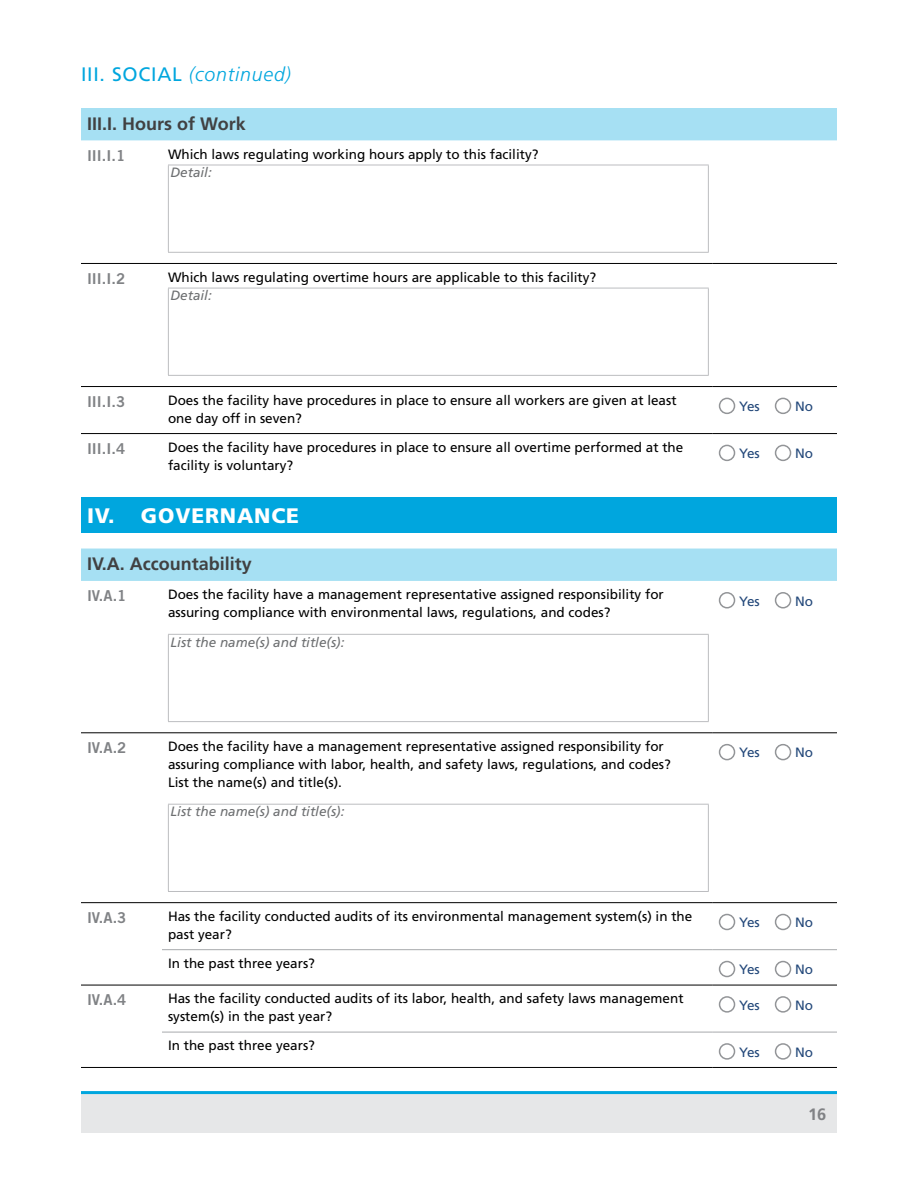
<style>
.page{position:relative;width:918px;height:1188px;background:#fff}
.page>*{position:absolute;margin:0;border:0;box-sizing:border-box;transform-origin:0 0}
.t1{font:900 21px "Frutiger";letter-spacing:.04em;color:#fff}
.t2{font:italic 300 19.5px "Frutiger";letter-spacing:.04em;color:#00a6de}
.t3{font:19.5px "Frutiger";color:#00a6de}
.t4{font:700 18px "Frutiger";color:#414142}
.t5{font:700 16.5px "Frutiger";color:#808285}
.t6{font:15px "Trade Gothic LT Std Bd 2";color:#808285}
.t7{font:13.5px/18px "Frutiger";color:#000}
.t8{font:italic 13.5px "Frutiger";color:#6d6f71}
.t9{font:13.5px "Frutiger";color:#23487a}
</style>
<div class="page">
<div style="left:81px;top:1092px;width:756px;height:41px;background:#e6e7e8"></div>
<hr style="left:81px;top:1091px;width:756px;height:3px;background:#00a6de">
<svg style="left:81px;top:108px;width:756px;height:473px"></svg>
<div style="left:81px;top:497px;width:756px;height:35px;background:#00a6de"></div>
<hr style="left:81px;top:263px;width:81px;height:1px;background:#000">
<hr style="left:162px;top:263px;width:551px;height:1px;background:#000">
<hr style="left:713px;top:263px;width:124px;height:1px;background:#000">
<hr style="left:81px;top:386px;width:81px;height:1px;background:#000">
<hr style="left:162px;top:386px;width:551px;height:1px;background:#000">
<hr style="left:713px;top:386px;width:124px;height:1px;background:#000">
<hr style="left:81px;top:433px;width:81px;height:1px;background:#000">
<hr style="left:162px;top:433px;width:551px;height:1px;background:#000">
<hr style="left:713px;top:433px;width:124px;height:1px;background:#000">
<hr style="left:81px;top:733px;width:81px;height:1px;background:#000">
<hr style="left:162px;top:733px;width:551px;height:1px;background:#000">
<hr style="left:713px;top:733px;width:124px;height:1px;background:#000">
<hr style="left:81px;top:902px;width:81px;height:1px;background:#000">
<hr style="left:162px;top:902px;width:551px;height:1px;background:#000">
<hr style="left:713px;top:902px;width:124px;height:1px;background:#000">
<hr style="left:81px;top:985px;width:81px;height:1px;background:#000">
<hr style="left:162px;top:985px;width:551px;height:1px;background:#000">
<hr style="left:713px;top:985px;width:124px;height:1px;background:#000">
<hr style="left:81px;top:1067px;width:81px;height:1px;background:#000">
<hr style="left:162px;top:1067px;width:551px;height:1px;background:#000">
<hr style="left:713px;top:1067px;width:124px;height:1px;background:#000">
<hr style="left:162px;top:949px;width:551px;height:1px;background:#a7a9ac">
<hr style="left:713px;top:949px;width:124px;height:1px;background:#a7a9ac">
<hr style="left:162px;top:1032px;width:551px;height:1px;background:#a7a9ac">
<hr style="left:713px;top:1032px;width:124px;height:1px;background:#a7a9ac">
<hr style="left:168px;top:165px;width:541px;height:1px;background:#bcbdc0">
<hr style="left:168px;top:165px;width:1px;height:87px;background:#bcbdc0">
<hr style="left:708px;top:165px;width:1px;height:87px;background:#bcbdc0">
<hr style="left:168px;top:252px;width:541px;height:1px;background:#bcbdc0">
<hr style="left:168px;top:288px;width:541px;height:1px;background:#bcbdc0">
<hr style="left:168px;top:288px;width:1px;height:87px;background:#bcbdc0">
<hr style="left:708px;top:288px;width:1px;height:87px;background:#bcbdc0">
<hr style="left:168px;top:375px;width:541px;height:1px;background:#bcbdc0">
<div style="left:720px;top:398px;width:15px;height:15px;background:#fff;border-radius:50%"></div>
<div style="left:719px;top:398px;width:16px;height:16px;border:2px solid #939598;border-radius:50%"></div>
<div style="left:776px;top:398px;width:15px;height:15px;background:#fff;border-radius:50%"></div>
<div style="left:775px;top:398px;width:16px;height:16px;border:2px solid #939598;border-radius:50%"></div>
<div style="left:720px;top:445px;width:15px;height:15px;background:#fff;border-radius:50%"></div>
<div style="left:719px;top:445px;width:16px;height:16px;border:2px solid #939598;border-radius:50%"></div>
<div style="left:776px;top:445px;width:15px;height:15px;background:#fff;border-radius:50%"></div>
<div style="left:775px;top:445px;width:16px;height:16px;border:2px solid #939598;border-radius:50%"></div>
<hr style="left:168px;top:634px;width:541px;height:1px;background:#bcbdc0">
<hr style="left:168px;top:635px;width:1px;height:86px;background:#bcbdc0">
<hr style="left:708px;top:635px;width:1px;height:86px;background:#bcbdc0">
<hr style="left:168px;top:721px;width:541px;height:1px;background:#bcbdc0">
<div style="left:719px;top:592px;width:16px;height:17px;border:2px solid #939598;border-radius:50%"></div>
<div style="left:775px;top:592px;width:16px;height:17px;border:2px solid #939598;border-radius:50%"></div>
<hr style="left:168px;top:804px;width:541px;height:1px;background:#bcbdc0">
<hr style="left:168px;top:805px;width:1px;height:86px;background:#bcbdc0">
<hr style="left:708px;top:805px;width:1px;height:86px;background:#bcbdc0">
<hr style="left:168px;top:891px;width:541px;height:1px;background:#bcbdc0">
<div style="left:719px;top:744px;width:16px;height:16px;border:2px solid #939598;border-radius:50%"></div>
<div style="left:775px;top:744px;width:16px;height:16px;border:2px solid #939598;border-radius:50%"></div>
<div style="left:719px;top:914px;width:16px;height:16px;border:2px solid #939598;border-radius:50%"></div>
<div style="left:775px;top:914px;width:16px;height:16px;border:2px solid #939598;border-radius:50%"></div>
<div style="left:719px;top:961px;width:16px;height:16px;border:2px solid #939598;border-radius:50%"></div>
<div style="left:775px;top:961px;width:16px;height:16px;border:2px solid #939598;border-radius:50%"></div>
<div style="left:719px;top:996px;width:16px;height:17px;border:2px solid #939598;border-radius:50%"></div>
<div style="left:775px;top:996px;width:16px;height:17px;border:2px solid #939598;border-radius:50%"></div>
<div style="left:719px;top:1043px;width:16px;height:17px;border:2px solid #939598;border-radius:50%"></div>
<div style="left:775px;top:1043px;width:16px;height:17px;border:2px solid #939598;border-radius:50%"></div>
<h2 class="t3" style="left:81px;top:63px;width:55px">III. Social</h2>
<h2 class="t2" style="left:189px;top:63px;width:104px">(continued)</h2>
<h3 class="t4" style="left:87px;top:113px;width:160px">III.I. Hours of Work</h3>
<p class="t6" style="left:87px;top:146px;width:40px">III.I.1</p>
<p class="t7" style="left:168px;top:145px;width:372px">Which laws regulating working hours apply to this facility?</p>
<p class="t8" style="left:171px;top:165px;width:43px">Detail:</p>
<p class="t6" style="left:87px;top:269px;width:40px">III.I.2</p>
<p class="t7" style="left:168px;top:268px;width:430px">Which laws regulating overtime hours are applicable to this facility?</p>
<p class="t8" style="left:171px;top:288px;width:43px">Detail:</p>
<p class="t6" style="left:87px;top:392px;width:40px">III.I.3</p>
<p class="t7" style="left:168px;top:391px;width:510px">Does the facility have procedures in place to ensure all workers are given at least one day off in seven?</p>
<p class="t9" style="left:739px;top:398px;width:22px">Yes</p>
<p class="t9" style="left:795px;top:398px;width:19px">No</p>
<p class="t6" style="left:87px;top:439px;width:40px">III.I.4</p>
<p class="t7" style="left:168px;top:438px;width:517px">Does the facility have procedures in place to ensure all overtime performed at the facility is voluntary?</p>
<p class="t9" style="left:739px;top:446px;width:22px">Yes</p>
<p class="t9" style="left:795px;top:446px;width:19px">No</p>
<h1 class="t1" style="left:87px;top:503px;width:214px">IV. GOVERNANCE</h1>
<h3 class="t4" style="left:87px;top:553px;width:166px">IV.A. Accountability</h3>
<p class="t6" style="left:87px;top:587px;width:41px">IV.A.1</p>
<p class="t7" style="left:168px;top:586px;width:497px">Does the facility have a management representative assigned responsibility for assuring compliance with environmental laws, regulations, and codes?</p>
<p class="t8" style="left:171px;top:634px;width:176px">List the name(s) and title(s):</p>
<p class="t9" style="left:739px;top:593px;width:22px">Yes</p>
<p class="t9" style="left:795px;top:593px;width:19px">No</p>
<p class="t6" style="left:87px;top:739px;width:41px">IV.A.2</p>
<p class="t7" style="left:168px;top:737px;width:504px">Does the facility have a management representative assigned responsibility for assuring compliance with labor, health, and safety laws, regulations, and codes?<br>List the name(s) and title(s).</p>
<p class="t8" style="left:171px;top:804px;width:176px">List the name(s) and title(s):</p>
<p class="t9" style="left:739px;top:745px;width:22px">Yes</p>
<p class="t9" style="left:795px;top:745px;width:19px">No</p>
<p class="t6" style="left:87px;top:908px;width:41px">IV.A.3</p>
<p class="t7" style="left:168px;top:907px;width:526px">Has the facility conducted audits of its environmental management system(s) in the past year?</p>
<p class="t9" style="left:739px;top:915px;width:22px">Yes</p>
<p class="t9" style="left:795px;top:915px;width:19px">No</p>
<p class="t7" style="left:168px;top:954px;width:149px">In the past three years?</p>
<p class="t9" style="left:739px;top:962px;width:22px">Yes</p>
<p class="t9" style="left:795px;top:962px;width:19px">No</p>
<p class="t6" style="left:87px;top:991px;width:41px">IV.A.4</p>
<p class="t7" style="left:168px;top:990px;width:517px">Has the facility conducted audits of its labor, health, and safety laws management system(s) in the past year?</p>
<p class="t9" style="left:739px;top:997px;width:22px">Yes</p>
<p class="t9" style="left:795px;top:997px;width:19px">No</p>
<p class="t7" style="left:168px;top:1037px;width:149px">In the past three years?</p>
<p class="t9" style="left:739px;top:1044px;width:22px">Yes</p>
<p class="t9" style="left:795px;top:1044px;width:19px">No</p>
<p class="t5" style="left:808px;top:1104px;width:20px">16</p>
</div>
